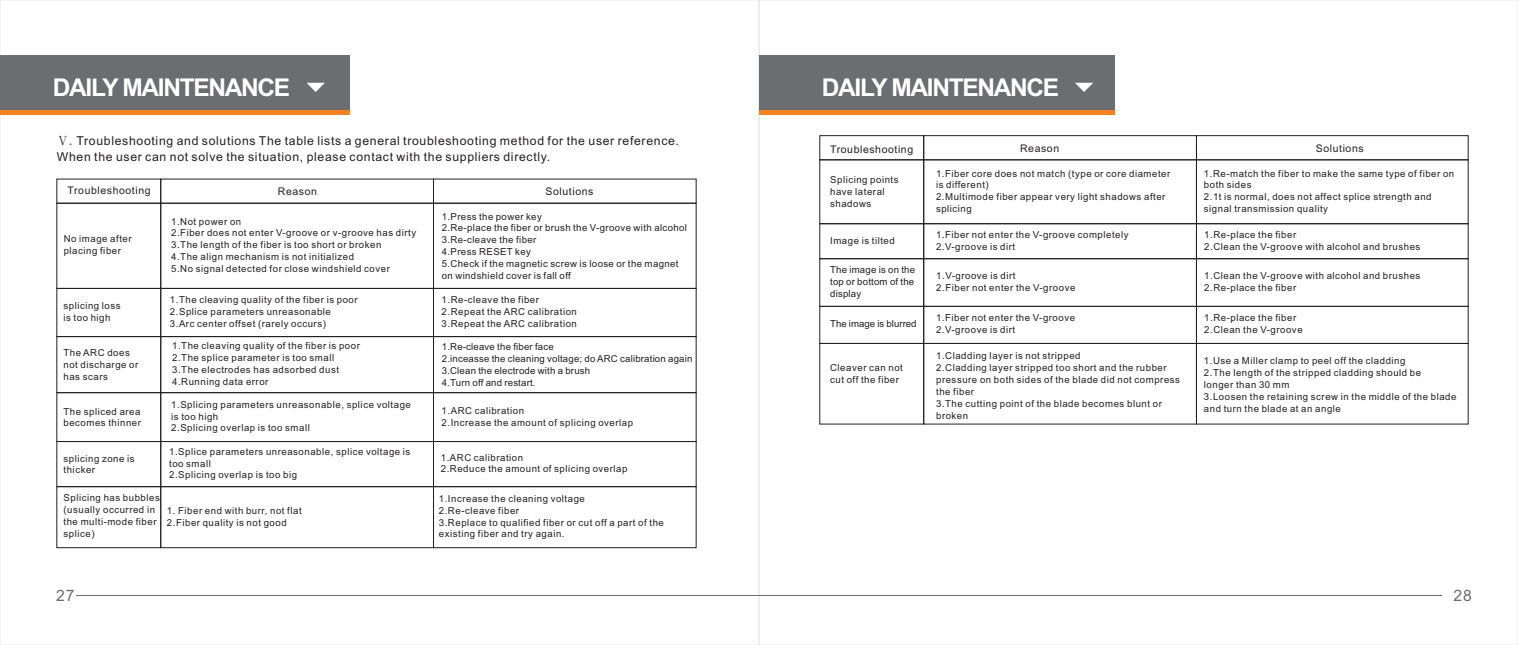
<style>
.page{position:relative;width:1518px;height:645px;background:#fff}
.page>*{position:absolute;margin:0;border:0;box-sizing:border-box;transform-origin:0 0}
.t1{font:700 24.5px "Arial";letter-spacing:-.055em;color:#fff}
.t2{font:15.75px "Arial";color:#6c6d70}
.t3{font:12.25px/16.4px "Arial";letter-spacing:.055em;color:#231f20}
.t4{font:10.5px "Arial";letter-spacing:.055em;color:#231f20}
.t5{font:9.62px/11.9px "Arial";letter-spacing:.055em;color:#231f20}
.t6{font:9.62px/11.9px "Arial";letter-spacing:.02em;color:#231f20}
.t7{font:9.62px "Arial";color:#231f20}
.s1{font-family:"Sim Sun"}
</style>
<div class="page">
<div style="left:0;top:56px;width:349px;height:54px;background:#6c6d70"></div>
<hr style="left:0;top:110px;width:349px;height:4px;background:#f58220">
<svg style="left:307px;top:83px;width:18px;height:9px"></svg>
<hr style="left:77px;top:595px;width:682px;height:1px;background:#6c6d70">
<div style="left:759px;top:56px;width:355px;height:54px;background:#6c6d70"></div>
<hr style="left:759px;top:110px;width:355px;height:4px;background:#f58220">
<svg style="left:1075px;top:83px;width:18px;height:9px"></svg>
<hr style="left:759px;top:595px;width:682px;height:1px;background:#6c6d70">
<div style="left:56px;top:203px;width:105px;height:86px;border:1px solid #231f20"></div>
<div style="left:160px;top:203px;width:274px;height:86px;border:1px solid #231f20"></div>
<div style="left:433px;top:203px;width:264px;height:86px;border:1px solid #231f20"></div>
<div style="left:56px;top:288px;width:105px;height:49px;border:1px solid #231f20"></div>
<div style="left:160px;top:288px;width:274px;height:49px;border:1px solid #231f20"></div>
<div style="left:433px;top:288px;width:264px;height:49px;border:1px solid #231f20"></div>
<div style="left:56px;top:336px;width:105px;height:57px;border:1px solid #231f20"></div>
<div style="left:160px;top:336px;width:274px;height:57px;border:1px solid #231f20"></div>
<div style="left:433px;top:336px;width:264px;height:57px;border:1px solid #231f20"></div>
<div style="left:56px;top:392px;width:105px;height:50px;border:1px solid #231f20"></div>
<div style="left:160px;top:392px;width:274px;height:50px;border:1px solid #231f20"></div>
<div style="left:433px;top:392px;width:264px;height:50px;border:1px solid #231f20"></div>
<div style="left:56px;top:441px;width:105px;height:46px;border:1px solid #231f20"></div>
<div style="left:160px;top:441px;width:274px;height:46px;border:1px solid #231f20"></div>
<div style="left:433px;top:441px;width:264px;height:46px;border:1px solid #231f20"></div>
<div style="left:56px;top:486px;width:105px;height:62px;border:1px solid #231f20"></div>
<div style="left:160px;top:486px;width:274px;height:62px;border:1px solid #231f20"></div>
<div style="left:433px;top:486px;width:264px;height:62px;border:1px solid #231f20"></div>
<div style="left:819px;top:135px;width:105px;height:25px;border:1px solid #231f20"></div>
<div style="left:923px;top:135px;width:274px;height:25px;border:1px solid #231f20"></div>
<div style="left:1196px;top:135px;width:273px;height:25px;border:1px solid #231f20"></div>
<div style="left:819px;top:159px;width:105px;height:65px;border:1px solid #231f20"></div>
<div style="left:923px;top:159px;width:274px;height:65px;border:1px solid #231f20"></div>
<div style="left:1196px;top:159px;width:273px;height:65px;border:1px solid #231f20"></div>
<div style="left:819px;top:223px;width:105px;height:36px;border:1px solid #231f20"></div>
<div style="left:923px;top:223px;width:274px;height:36px;border:1px solid #231f20"></div>
<div style="left:1196px;top:223px;width:273px;height:36px;border:1px solid #231f20"></div>
<div style="left:819px;top:258px;width:105px;height:49px;border:1px solid #231f20"></div>
<div style="left:923px;top:258px;width:274px;height:49px;border:1px solid #231f20"></div>
<div style="left:1196px;top:258px;width:273px;height:49px;border:1px solid #231f20"></div>
<div style="left:819px;top:306px;width:105px;height:38px;border:1px solid #231f20"></div>
<div style="left:923px;top:306px;width:274px;height:38px;border:1px solid #231f20"></div>
<div style="left:1196px;top:306px;width:273px;height:38px;border:1px solid #231f20"></div>
<div style="left:819px;top:343px;width:105px;height:81px;border:1px solid #231f20"></div>
<div style="left:923px;top:343px;width:274px;height:81px;border:1px solid #231f20"></div>
<div style="left:1196px;top:343px;width:273px;height:81px;border:1px solid #231f20"></div>
<h1 class="t1" style="left:53px;top:78px;width:239px">DAILY MAINTENANCE</h1>
<p class="t3" style="left:57px;top:133px;width:624px"><span class="s1">Ⅴ.</span>Troubleshooting and solutions The table lists a general troubleshooting method for the user reference.<br>When the user can not solve the situation, please contact with the suppliers directly.</p>
<p class="t4" style="left:68px;top:186px;width:85px">Troubleshooting</p>
<p class="t4" style="left:278px;top:187px;width:41px">Reason</p>
<p class="t4" style="left:546px;top:187px;width:49px">Solutions</p>
<p class="t5" style="left:64px;top:234px;width:69px">No image after placing fiber</p>
<p class="t5" style="left:442px;top:211px;width:247px">1.Press the power key<br>2.Re-place the fiber or brush the V-groove with alcohol 3.Re-cleave the fiber<br>4.Press RESET key<br>5.Check if the magnetic screw is loose or the magnet on windshield cover is fall off</p>
<p class="t5" style="left:171px;top:216px;width:247px">1.Not power on<br>2.Fiber does not enter V-groove or v-groove has dirty 3.The length of the fiber is too short or broken<br>4.The align mechanism is not initialized<br>5.No signal detected for close windshield cover</p>
<p class="t5" style="left:63px;top:301px;width:59px">splicing loss is too high</p>
<p class="t5" style="left:170px;top:295px;width:189px">1.The cleaving quality of the fiber is poor<br>2.Splice parameters unreasonable<br>3.Arc center offset (rarely occurs)</p>
<p class="t5" style="left:442px;top:295px;width:137px">1.Re-cleave the fiber<br>2.Repeat the ARC calibration<br>3.Repeat the ARC calibration</p>
<p class="t5" style="left:64px;top:348px;width:76px">The ARC does not discharge or has scars</p>
<p class="t5" style="left:172px;top:341px;width:189px">1.The cleaving quality of the fiber is poor 2.The splice parameter is too small 3.The electrodes has adsorbed dust 4.Running data error</p>
<p class="t6" style="left:442px;top:342px;width:252px">1.Re-cleave the fiber face<br>2.inceasse the cleaning voltage; do ARC calibration again 3.Clean the electrode with a brush<br>4.Turn off and restart.</p>
<p class="t5" style="left:64px;top:406px;width:79px">The spliced area becomes thinner</p>
<p class="t5" style="left:171px;top:399px;width:241px">1.Splicing parameters unreasonable, splice voltage is too high<br>2.Splicing overlap is too small</p>
<p class="t5" style="left:442px;top:405px;width:193px">1.ARC calibration<br>2.Increase the amount of splicing overlap</p>
<p class="t5" style="left:64px;top:453px;width:73px">splicing zone is thicker</p>
<p class="t5" style="left:169px;top:446px;width:243px">1.Splice parameters unreasonable, splice voltage is too small<br>2.Splicing overlap is too big</p>
<p class="t5" style="left:441px;top:452px;width:188px">1.ARC calibration<br>2.Reduce the amount of splicing overlap</p>
<p class="t5" style="left:64px;top:493px;width:98px">Splicing has bubbles (usually occurred in the multi-mode fiber splice)</p>
<p class="t5" style="left:167px;top:505px;width:136px">1. Fiber end with burr, not flat<br>2.Fiber quality is not good</p>
<p class="t5" style="left:439px;top:493px;width:227px">1.Increase the cleaning voltage<br>2.Re-cleave fiber<br>3.Replace to qualified fiber or cut off a part of the existing fiber and try again.</p>
<h1 class="t1" style="left:822px;top:78px;width:239px">DAILY MAINTENANCE</h1>
<p class="t4" style="left:830px;top:145px;width:85px">Troubleshooting</p>
<p class="t4" style="left:1020px;top:144px;width:41px">Reason</p>
<p class="t4" style="left:1316px;top:144px;width:49px">Solutions</p>
<p class="t5" style="left:830px;top:175px;width:70px">Splicing points have lateral shadows</p>
<p class="t5" style="left:936px;top:168px;width:236px">1.Fiber core does not match (type or core diameter is different)<br>2.Multimode fiber appear very light shadows after splicing</p>
<p class="t5" style="left:1204px;top:168px;width:252px">1.Re-match the fiber to make the same type of fiber on both sides<br>2.1t is normal, does not affect splice strength and signal transmission quality</p>
<p class="t5" style="left:830px;top:235px;width:66px">Image is tilted</p>
<p class="t5" style="left:936px;top:229px;width:194px">1.Fiber not enter the V-groove completely<br>2.V-groove is dirt</p>
<p class="t5" style="left:1204px;top:229px;width:218px">1.Re-place the fiber<br>2.Clean the V-groove with alcohol and brushes</p>
<p class="t5" style="left:830px;top:265px;width:87px;text-align:justify">The image is on the top or bottom of the display</p>
<p class="t5" style="left:936px;top:271px;width:141px">1.V-groove is dirt<br>2.Fiber not enter the V-groove</p>
<p class="t5" style="left:1204px;top:271px;width:218px">1.Clean the V-groove with alcohol and brushes<br>2.Re-place the fiber</p>
<p class="t7" style="left:830px;top:320px;width:88px">The image is blurred</p>
<p class="t5" style="left:936px;top:313px;width:141px">1.Fiber not enter the V-groove<br>2.V-groove is dirt</p>
<p class="t5" style="left:1204px;top:313px;width:100px">1.Re-place the fiber<br>2.Clean the V-groove</p>
<p class="t5" style="left:830px;top:363px;width:74px">Cleaver can not cut off the fiber</p>
<p class="t5" style="left:936px;top:351px;width:245px">1.Cladding layer is not stripped<br>2.Cladding layer stripped too short and the rubber pressure on both sides of the blade did not compress the fiber<br>3.The cutting point of the blade becomes blunt or broken</p>
<p class="t5" style="left:1204px;top:356px;width:254px">1.Use a Miller clamp to peel off the cladding<br>2.The length of the stripped cladding should be<br>longer than 30 mm<br>3.Loosen the retaining screw in the middle of the blade and turn the blade at an angle</p>
<h2 class="t2" style="left:56px;top:590px;width:20px">27</h2>
<h2 class="t2" style="left:1454px;top:590px;width:20px">28</h2>
</div>
